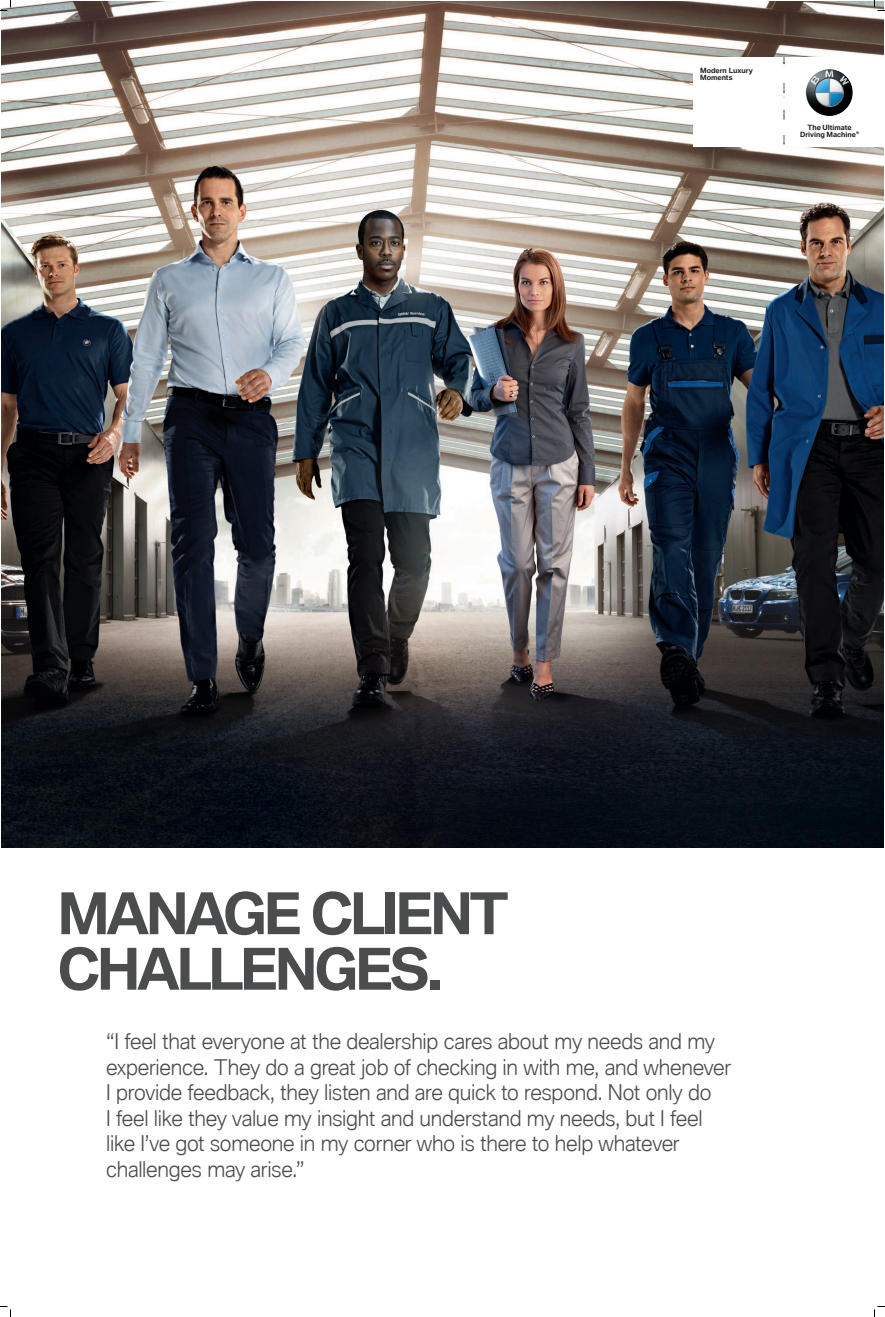
<style>
.page{position:relative;width:885px;height:1317px;background:#fff}
.page>*{position:absolute;margin:0;border:0;box-sizing:border-box;transform-origin:0 0}
.t1{font:700 55.5px "BMW Type Global Pro";letter-spacing:-.06em;color:#4b4c4d}
.t2{font:300 21px/25.5px "BMW Type Global Pro";letter-spacing:-.01em;color:#4b4c4d}
.t3{font:700 7px/7.7px "BMW Type Global Pro";color:#231f20}
.t4{font:700 6.95px/7.6px "BMW Type Global Pro";color:#231f20;text-align:center}
.t5{font:700 3.5px "BMW Type Global Pro";color:#231f20}
</style>
<div class="page">
<img style="left:2px;top:2px;width:882px;height:846px">
<div style="left:693px;top:57px;width:90px;height:90px;background:#fff"></div>
<div style="left:785px;top:57px;width:99px;height:90px;background:#fff"></div>
<img style="left:806px;top:69px;width:47px;height:47px">
<svg style="left:0;top:0;width:11px;height:11px"></svg>
<svg style="left:0;top:1306px;width:11px;height:11px"></svg>
<svg style="left:874px;top:0;width:11px;height:11px"></svg>
<svg style="left:874px;top:1306px;width:11px;height:11px"></svg>
<p class="t3" style="left:700px;top:66px;width:54px">Modern Luxury<br>Moments</p>
<p class="t4" style="left:800px;top:124px;width:57px">The Ultimate<br>Driving Machine</p>
<p class="t5" style="left:856px;top:131px;width:5px">®</p>
<p class="t1" style="left:57px;top:883px;width:453px">MANAGE CLIENT</p>
<p class="t1" style="left:57px;top:938px;width:387px">CHALLENGES.</p>
<p class="t2" style="left:106px;top:1030px;width:626px">“I feel that everyone at the dealership cares about my needs and my experience. They do a great job of checking in with me, and whenever I provide feedback, they listen and are quick to respond. Not only do<br>I feel like they value my insight and understand my needs, but I feel like I’ve got someone in my corner who is there to help whatever challenges may arise.”</p>
</div>
